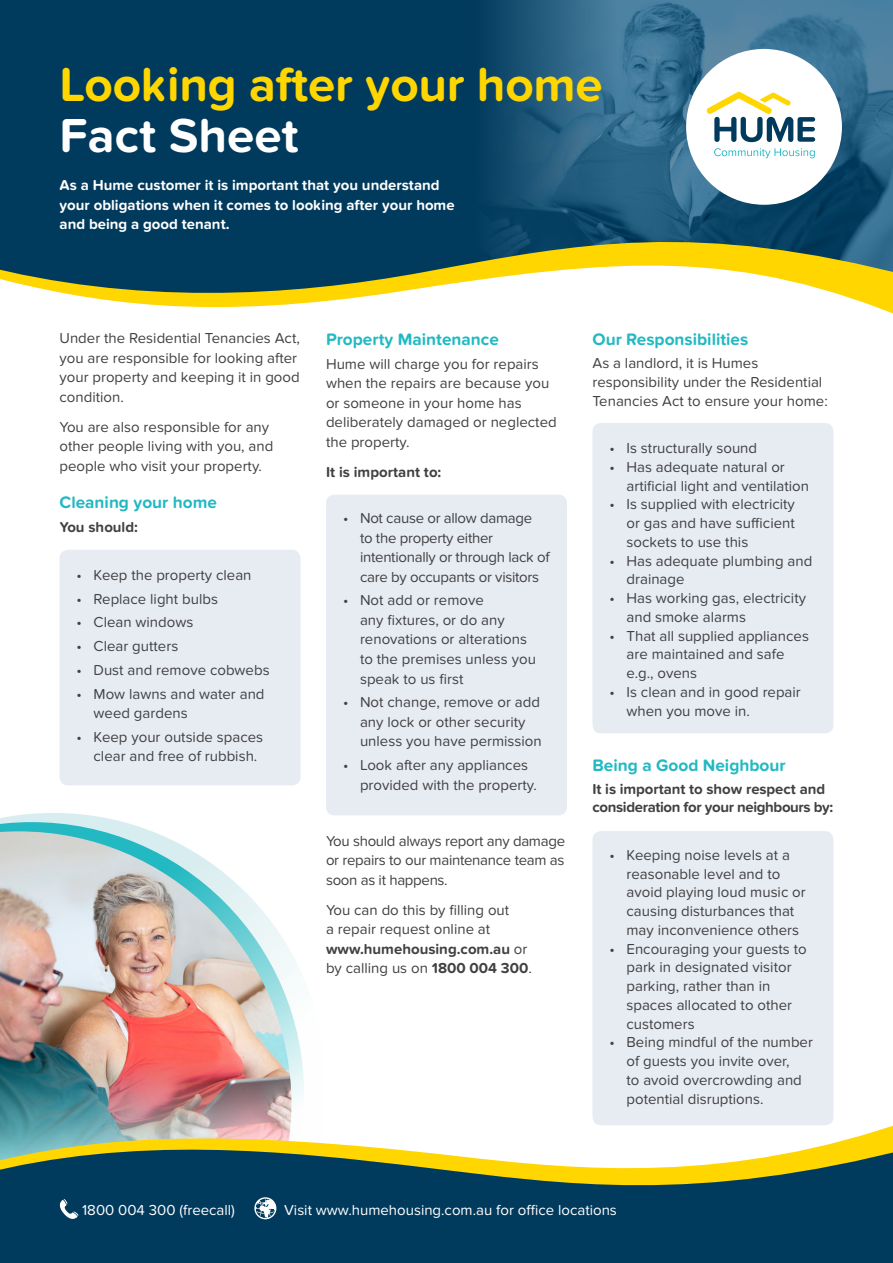
<style>
.page{position:relative;width:893px;height:1263px;background:#fff}
.page>*{position:absolute;margin:0;border:0;box-sizing:border-box;transform-origin:0 0}
.t1{font:700 49.5px "Proxima Nova Soft";letter-spacing:-.005em;color:#ffd600}
.t2{font:700 49.5px "Proxima Nova Soft";color:#fff}
.t3{font:700 17.25px "Proxima Nova Soft";color:#22b9c2}
.t4{font:15px/19.5px "Proxima Nova Soft";color:#414042}
.t5{font:700 15px/19.5px "Proxima Nova Soft";color:#fff}
.t6{font:15px/19.5px "Proxima Nova Soft";letter-spacing:-.02em;color:#414042}
.t7{font:15px "Proxima Nova Soft";color:#fff}
.t8{font:700 15px/18.8px "Proxima Nova Soft";letter-spacing:-.025em;color:#414042}
.t9{font:700 15px "Proxima Nova Soft";letter-spacing:-.005em;color:#414042}
.s1{font-weight:700}
</style>
<div class="page">
<div style="left:0;top:0;width:454px;height:220px;background:#003a5d"></div>
<img style="left:454px;top:0;width:439px;height:220px">
<svg style="left:0;top:220px;width:893px;height:94px"></svg>
<div style="left:686px;top:49px;width:156px;height:156px;background:#fff;border-radius:50%"></div>
<svg style="left:714px;top:148px;width:101px;height:10px"></svg>
<svg style="left:706px;top:92px;width:109px;height:50px"></svg>
<div style="left:60px;top:550px;width:240px;height:235px;background:#e7ecf3;border-radius:9px"></div>
<div style="left:326px;top:495px;width:241px;height:320px;background:#e7ecf3;border-radius:9px"></div>
<div style="left:592px;top:423px;width:241px;height:310px;background:#e7ecf3;border-radius:9px"></div>
<div style="left:592px;top:831px;width:241px;height:294px;background:#e7ecf3;border-radius:9px"></div>
<svg style="left:0;top:813px;width:122px;height:9px"></svg>
<svg style="left:0;top:822px;width:304px;height:292px"></svg>
<img style="left:0;top:831px;width:291px;height:287px">
<div style="left:0;top:1205px;width:893px;height:58px;background:#003a5d"></div>
<svg style="left:0;top:1118px;width:893px;height:87px"></svg>
<svg style="left:60px;top:1199px;width:18px;height:20px"></svg>
<svg style="left:254px;top:1197px;width:22px;height:22px"></svg>
<h1 class="t1" style="left:60px;top:56px;width:545px">Looking after your home</h1>
<h1 class="t2" style="left:60px;top:107px;width:241px">Fact Sheet</h1>
<p class="t5" style="left:60px;top:176px;width:397px">As a Hume customer it is important that you understand your obligations when it comes to looking after your home and being a good tenant.</p>
<p class="t4" style="left:60px;top:329px;width:242px">Under the Residential Tenancies Act, you are responsible for looking after your property and keeping it in good condition.</p>
<p class="t4" style="left:60px;top:417px;width:215px">You are also responsible for any other people living with you, and people who visit your property.</p>
<p class="t3" style="left:60px;top:492px;width:159px">Cleaning your home</p>
<p class="t9" style="left:60px;top:518px;width:80px">You should:</p>
<p class="t4" style="left:77px;top:565px;width:176px">• Keep the property clean</p>
<p class="t4" style="left:77px;top:589px;width:143px">• Replace light bulbs</p>
<p class="t4" style="left:77px;top:613px;width:118px">• Clean windows</p>
<p class="t4" style="left:77px;top:637px;width:103px">• Clear gutters</p>
<p class="t4" style="left:77px;top:660px;width:195px">• Dust and remove cobwebs</p>
<p class="t4" style="left:94px;top:684px;width:173px;text-indent:-17px">• Mow lawns and water and weed gardens</p>
<p class="t4" style="left:94px;top:727px;width:171px;text-indent:-17px">• Keep your outside spaces clear and free of rubbish.</p>
<p class="t3" style="left:326px;top:329px;width:175px">Property Maintenance</p>
<p class="t4" style="left:326px;top:354px;width:232px">Hume will charge you for repairs when the repairs are because you or someone in your home has deliberately damaged or neglected the property.</p>
<p class="t9" style="left:326px;top:463px;width:117px">It is important to:</p>
<p class="t6" style="left:360px;top:509px;width:191px;text-indent:-17px">• Not cause or allow damage<br>to the property either intentionally or through lack of care by occupants or visitors</p>
<p class="t4" style="left:360px;top:591px;width:177px;text-indent:-17px">• Not add or remove<br>any fixtures, or do any renovations or alterations to the premises unless you speak to us first</p>
<p class="t4" style="left:360px;top:693px;width:183px;text-indent:-17px">• Not change, remove or add any lock or other security unless you have permission</p>
<p class="t4" style="left:360px;top:755px;width:178px;text-indent:-17px">• Look after any appliances provided with the property.</p>
<p class="t4" style="left:326px;top:831px;width:241px;text-align:justify">You should always report any damage or repairs to our maintenance team as soon as it happens.</p>
<p class="t4" style="left:326px;top:900px;width:207px">You can do this by filling out<br>a repair request online at <span class="s1">www.humehousing.com.au</span> or by calling us on <span class="s1">1800 004 300</span>.</p>
<p class="t3" style="left:592px;top:329px;width:157px">Our Responsibilities</p>
<p class="t4" style="left:592px;top:354px;width:237px;line-height:18.8px">As a landlord, it is Humes responsibility under the Residential<br>Tenancies Act to ensure your home:</p>
<p class="t4" style="left:609px;top:438px;width:149px">• Is structurally sound</p>
<p class="t4" style="left:626px;top:458px;width:184px;line-height:18.8px;text-indent:-17px">• Has adequate natural or artificial light and ventilation</p>
<p class="t4" style="left:626px;top:495px;width:170px;line-height:18.8px;text-align:justify;text-indent:-17px">• Is supplied with electricity or gas and have sufficient sockets to use this</p>
<p class="t4" style="left:626px;top:551px;width:187px;line-height:18.8px;text-indent:-17px">• Has adequate plumbing and drainage</p>
<p class="t4" style="left:626px;top:589px;width:181px;line-height:18.8px;text-indent:-17px">• Has working gas, electricity and smoke alarms</p>
<p class="t4" style="left:626px;top:626px;width:184px;line-height:18.8px;text-indent:-17px">• That all supplied appliances are maintained and safe e.g., ovens</p>
<p class="t4" style="left:626px;top:683px;width:176px;line-height:18.8px;text-indent:-17px">• Is clean and in good repair when you move in.</p>
<p class="t3" style="left:592px;top:755px;width:195px">Being a Good Neighbour</p>
<p class="t8" style="left:592px;top:779px;width:242px">It is important to show respect and consideration for your neighbours by:</p>
<p class="t4" style="left:626px;top:845px;width:181px;line-height:18.8px;text-indent:-17px">• Keeping noise levels at a reasonable level and to avoid playing loud music or causing disturbances that may inconvenience others</p>
<p class="t4" style="left:626px;top:939px;width:182px;line-height:18.8px;text-indent:-17px">• Encouraging your guests to park in designated visitor parking, rather than in spaces allocated to other customers</p>
<p class="t4" style="left:626px;top:1033px;width:188px;line-height:18.8px;text-indent:-17px">• Being mindful of the number of guests you invite over,<br>to avoid overcrowding and potential disruptions.</p>
<p class="t7" style="left:82px;top:1201px;width:154px">1800 004 300 (freecall)</p>
<p class="t7" style="left:284px;top:1201px;width:334px">Visit www.humehousing.com.au for office locations</p>
</div>
